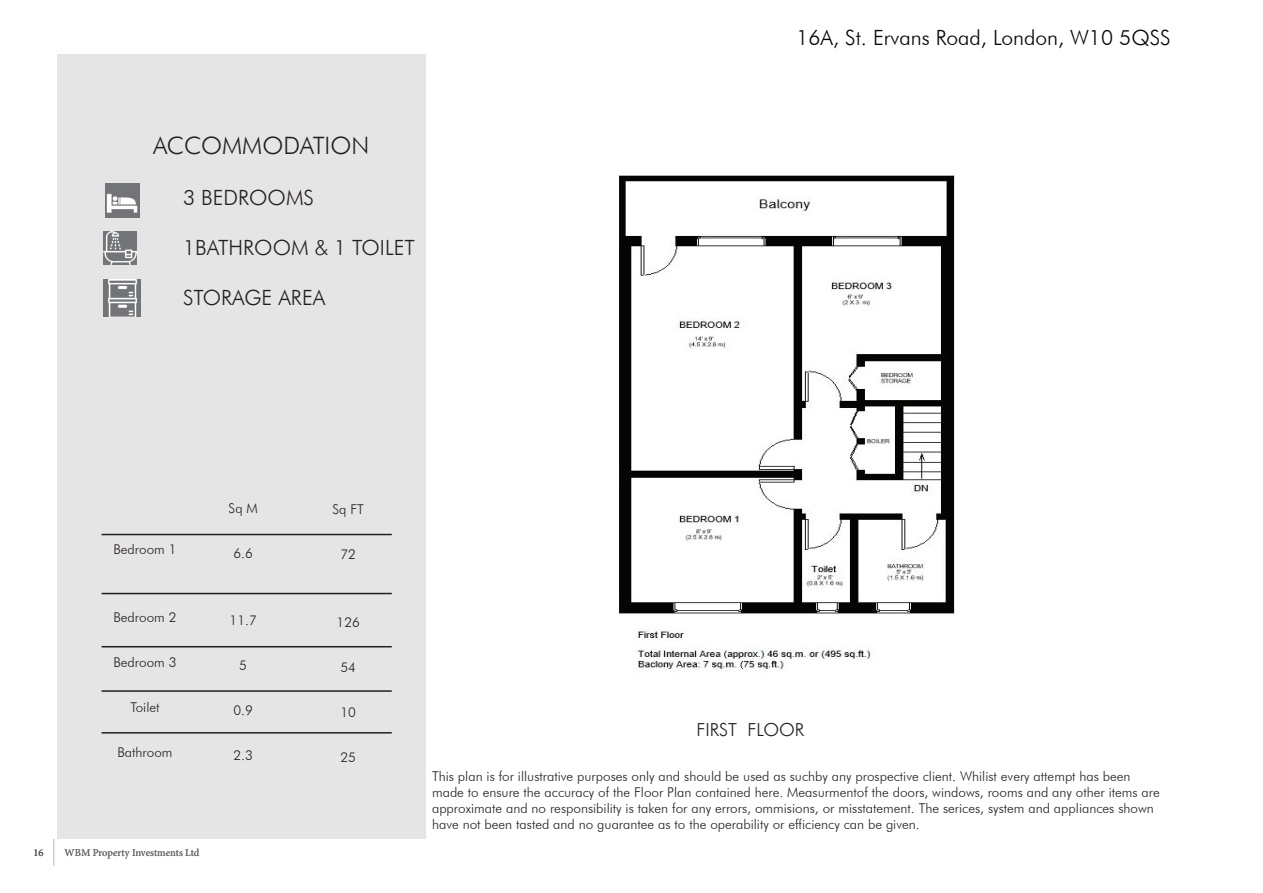
<style>
.page{position:relative;width:1263px;height:893px;background:#fff}
.page>*{position:absolute;margin:0;border:0;box-sizing:border-box;transform-origin:0 0}
.t1{font:300 24px "Futura BT";color:#231f20}
.t2{font:300 21px "Futura BT";color:#231f20}
.t3{font:300 21px "Futura BT";color:#040503}
.t4{font:300 18px "Futura BT";color:#231f20}
.t5{font:300 13.5px/16.2px "Futura BT";color:#231f20}
.t6{font:10.5px "Minion Pro";letter-spacing:-.005em;color:#696a69}
.t7{font:10.5px "Minion Pro";color:#535353}
</style>
<div class="page">
<div style="left:57px;top:54px;width:369px;height:785px;background:#e5e5e5"></div>
<img style="left:104px;top:279px;width:37px;height:38px">
<hr style="left:102px;top:534px;width:290px;height:1px;background:#231f20">
<hr style="left:102px;top:593px;width:290px;height:1px;background:#231f20">
<hr style="left:102px;top:646px;width:290px;height:1px;background:#231f20">
<hr style="left:102px;top:732px;width:290px;height:1px;background:#231f20">
<hr style="left:102px;top:690px;width:290px;height:2px;background:#231f20">
<div style="left:105px;top:183px;width:34px;height:34px;background:#727477"></div>
<img style="left:106px;top:193px;width:32px;height:20px">
<img style="left:104px;top:231px;width:33px;height:34px">
<img style="left:618px;top:173px;width:337px;height:499px">
<h1 class="t1" style="left:153px;top:131px;width:218px">ACCOMMODATION</h1>
<h2 class="t2" style="left:183px;top:184px;width:133px">3 BEDROOMS</h2>
<h2 class="t2" style="left:183px;top:235px;width:233px">1BATHROOM &amp; 1 TOILET</h2>
<h2 class="t2" style="left:183px;top:285px;width:144px">STORAGE AREA</h2>
<h2 class="t3" style="left:796px;top:24px;width:376px">16A, St. Ervans Road, London, W10 5QSS</h2>
<p class="t5" style="left:113px;top:541px;width:65px">Bedroom 1</p>
<p class="t5" style="left:113px;top:609px;width:65px">Bedroom 2</p>
<p class="t5" style="left:113px;top:653px;width:65px">Bedroom 3</p>
<p class="t5" style="left:131px;top:698px;width:30px">Toilet</p>
<p class="t5" style="left:117px;top:743px;width:57px">Bathroom</p>
<p class="t5" style="left:229px;top:500px;width:31px">Sq M</p>
<p class="t5" style="left:233px;top:545px;width:21px">6.6</p>
<p class="t5" style="left:230px;top:612px;width:29px">11.7</p>
<p class="t5" style="left:239px;top:657px;width:9px">5</p>
<p class="t5" style="left:233px;top:702px;width:21px">0.9</p>
<p class="t5" style="left:233px;top:747px;width:21px">2.3</p>
<p class="t7" style="left:34px;top:845px;width:12px">16</p>
<p class="t6" style="left:65px;top:845px;width:136px">WBM Property Investments Ltd</p>
<p class="t5" style="left:332px;top:501px;width:33px">Sq FT</p>
<p class="t5" style="left:340px;top:546px;width:17px">72</p>
<p class="t5" style="left:337px;top:614px;width:25px">126</p>
<p class="t5" style="left:340px;top:659px;width:17px">54</p>
<p class="t5" style="left:340px;top:704px;width:17px">10</p>
<p class="t5" style="left:340px;top:749px;width:17px">25</p>
<h3 class="t4" style="left:696px;top:719px;width:109px">FIRST FLOOR</h3>
<p class="t5" style="left:432px;top:768px;width:729px">This plan is for illustrative purposes only and should be used as suchby any prospective client. Whilist every attempt has been made to ensure the accuracy of the Floor Plan contained here. Measurmentof the doors, windows, rooms and any other items are approximate and no responsibility is taken for any errors, ommisions, or misstatement. The serices, system and appliances shown have not been tasted and no guarantee as to the operability or efficiency can be given.</p>
</div>
